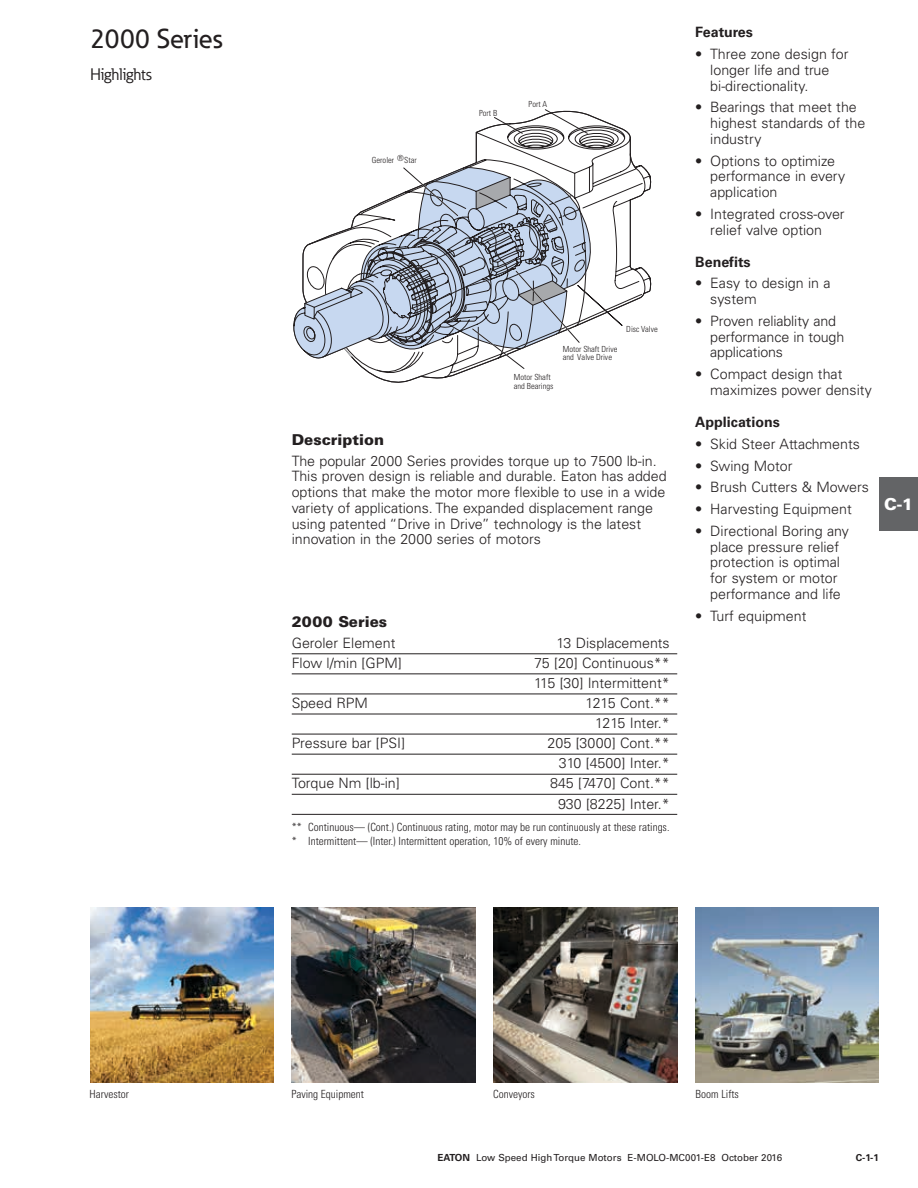
<style>
.page{position:relative;width:918px;height:1188px;background:#fff}
.page>*{position:absolute;margin:0;border:0;box-sizing:border-box;transform-origin:0 0}
.t1{font:500 27px "Eaton";color:#231f20}
.t2{font:16.5px "Eaton";color:#231f20}
.t3{font:900 16.5px "Univers LT Std";color:#fff}
.t4{font:900 15px "Univers LT Std";color:#231f20}
.t5{font:300 14.25px/15.8px "Univers LT Std";color:#231f20}
.t6{font:700 14.25px "Univers LT Std";color:#231f20}
.t7{font:300 condensed 11.25px/13.5px "Univers LT Std";color:#231f20}
.t8{font:9.75px "Univers LT Std";color:#231f20}
.t9{font:700 9.75px "Univers LT Std";color:#231f20}
.t10{font:300 condensed 8.4px/8.4px "Univers LT Std";color:#231f20}
.s1{font-weight:700}
</style>
<div class="page">
<div style="left:879px;top:477px;width:39px;height:54px;background:#636466"></div>
<svg style="left:293px;top:245px;width:14px;height:109px"></svg>
<svg style="left:307px;top:114px;width:344px;height:269px"></svg>
<svg style="left:494px;top:109px;width:94px;height:25px"></svg>
<svg style="left:325px;top:167px;width:261px;height:209px"></svg>
<svg style="left:403px;top:167px;width:220px;height:202px"></svg>
<hr style="left:292px;top:653px;width:385px;height:1px;background:#231f20">
<hr style="left:292px;top:673px;width:385px;height:1px;background:#231f20">
<hr style="left:292px;top:694px;width:385px;height:1px;background:#231f20">
<hr style="left:292px;top:714px;width:385px;height:1px;background:#231f20">
<hr style="left:292px;top:734px;width:385px;height:1px;background:#231f20">
<hr style="left:292px;top:754px;width:385px;height:1px;background:#231f20">
<hr style="left:292px;top:774px;width:385px;height:1px;background:#231f20">
<hr style="left:292px;top:794px;width:385px;height:1px;background:#231f20">
<hr style="left:292px;top:814px;width:385px;height:1px;background:#231f20">
<img style="left:292px;top:908px;width:184px;height:175px">
<img style="left:494px;top:908px;width:183px;height:175px">
<img style="left:90px;top:908px;width:184px;height:175px">
<img style="left:695px;top:908px;width:184px;height:175px">
<h1 class="t1" style="left:90px;top:22px;width:134px">2000 Series</h1>
<p class="t2" style="left:90px;top:63px;width:63px">Highlights</p>
<p class="t10" style="left:372px;top:156px;width:46px">Geroler ® Star</p>
<p class="t10" style="left:479px;top:109px;width:20px">Port B</p>
<p class="t10" style="left:529px;top:100px;width:20px">Port A</p>
<p class="t10" style="left:514px;top:373px;width:41px">Motor Shaft and Bearings</p>
<p class="t10" style="left:563px;top:345px;width:56px">Motor Shaft Drive and Valve Drive</p>
<p class="t10" style="left:626px;top:325px;width:33px">Disc Valve</p>
<p class="t4" style="left:292px;top:430px;width:94px">Description</p>
<p class="t5" style="left:292px;top:453px;width:376px">The popular 2000 Series provides torque up to 7500 lb-in.<br>This proven design is reliable and durable. Eaton has added options that make the motor more flexible to use in a wide variety of applications. The expanded displacement range using patented “Drive in Drive” technology is the latest innovation in the 2000 series of motors</p>
<p class="t4" style="left:292px;top:612px;width:97px">2000 Series</p>
<p class="t5" style="left:292px;top:635px;width:105px">Geroler Element</p>
<p class="t5" style="left:556px;top:635px;width:115px">13 Displacements</p>
<p class="t5" style="left:292px;top:655px;width:112px">Flow l/min [GPM]</p>
<p class="t5" style="left:534px;top:653px;width:137px;line-height:20.1px">75 [20] Continuous**<br>115 [30] Intermittent*</p>
<p class="t5" style="left:292px;top:695px;width:78px">Speed RPM</p>
<p class="t5" style="left:586px;top:693px;width:86px;line-height:20.1px;text-align:right">1215 Cont.**<br>1215 Inter.*</p>
<p class="t5" style="left:292px;top:735px;width:115px">Pressure bar [PSI]</p>
<p class="t5" style="left:548px;top:733px;width:124px;line-height:20.1px;text-align:right">205 [3000] Cont.**<br>310 [4500] Inter.*</p>
<p class="t5" style="left:292px;top:776px;width:110px">Torque Nm [lb-in]</p>
<p class="t5" style="left:550px;top:773px;width:121px;line-height:20.1px;text-align:center">845 [7470] Cont.**<br>930 [8225] Inter.*</p>
<p class="t7" style="left:292px;top:820px;width:379px">** Continuous— (Cont.) Continuous rating, motor may be run continuously at these ratings. * Intermittent— (Inter.) Intermittent operation, 10% of every minute.</p>
<p class="t6" style="left:695px;top:24px;width:59px">Features</p>
<p class="t5" style="left:710px;top:46px;width:140px;text-indent:-15px">• Three zone design for longer life and true bi-directionality.</p>
<p class="t5" style="left:710px;top:99px;width:157px;text-indent:-15px">• Bearings that meet the highest standards of the industry</p>
<p class="t5" style="left:710px;top:153px;width:137px;text-indent:-15px">• Options to optimize performance in every application</p>
<p class="t5" style="left:695px;top:206px;width:151px;text-align:center">• Integrated cross-over relief valve option</p>
<p class="t6" style="left:695px;top:253px;width:57px">Benefits</p>
<p class="t5" style="left:710px;top:276px;width:122px;text-indent:-15px">• Easy to design in a system</p>
<p class="t5" style="left:710px;top:313px;width:136px;text-indent:-15px">• Proven reliablity and performance in tough applications</p>
<p class="t5" style="left:710px;top:366px;width:163px;text-indent:-15px">• Compact design that maximizes power density</p>
<p class="t6" style="left:695px;top:414px;width:86px">Applications</p>
<p class="t5" style="left:695px;top:436px;width:166px">• Skid Steer Attachments</p>
<p class="t5" style="left:695px;top:458px;width:99px">• Swing Motor</p>
<p class="t5" style="left:695px;top:480px;width:175px">• Brush Cutters &amp; Mowers</p>
<p class="t5" style="left:695px;top:501px;width:158px">• Harvesting Equipment</p>
<p class="t5" style="left:695px;top:523px;width:155px;text-align:center">• Directional Boring any place pressure relief protection is optimal<br>for system or motor performance and life</p>
<p class="t5" style="left:695px;top:608px;width:113px">• Turf equipment</p>
<p class="t3" style="left:884px;top:493px;width:31px">C-1</p>
<p class="t7" style="left:90px;top:1088px;width:41px">Harvestor</p>
<p class="t7" style="left:291px;top:1088px;width:74px">Paving Equipment</p>
<p class="t7" style="left:493px;top:1087px;width:43px">Conveyors</p>
<p class="t7" style="left:696px;top:1087px;width:45px">Boom Lifts</p>
<p class="t8" style="left:437px;top:1152px;width:346px"><span class="s1">EATON</span> Low Speed High Torque Motors E-MOLO-MC001-E8 October 2016</p>
<p class="t9" style="left:856px;top:1152px;width:25px">C-1-1</p>
</div>
